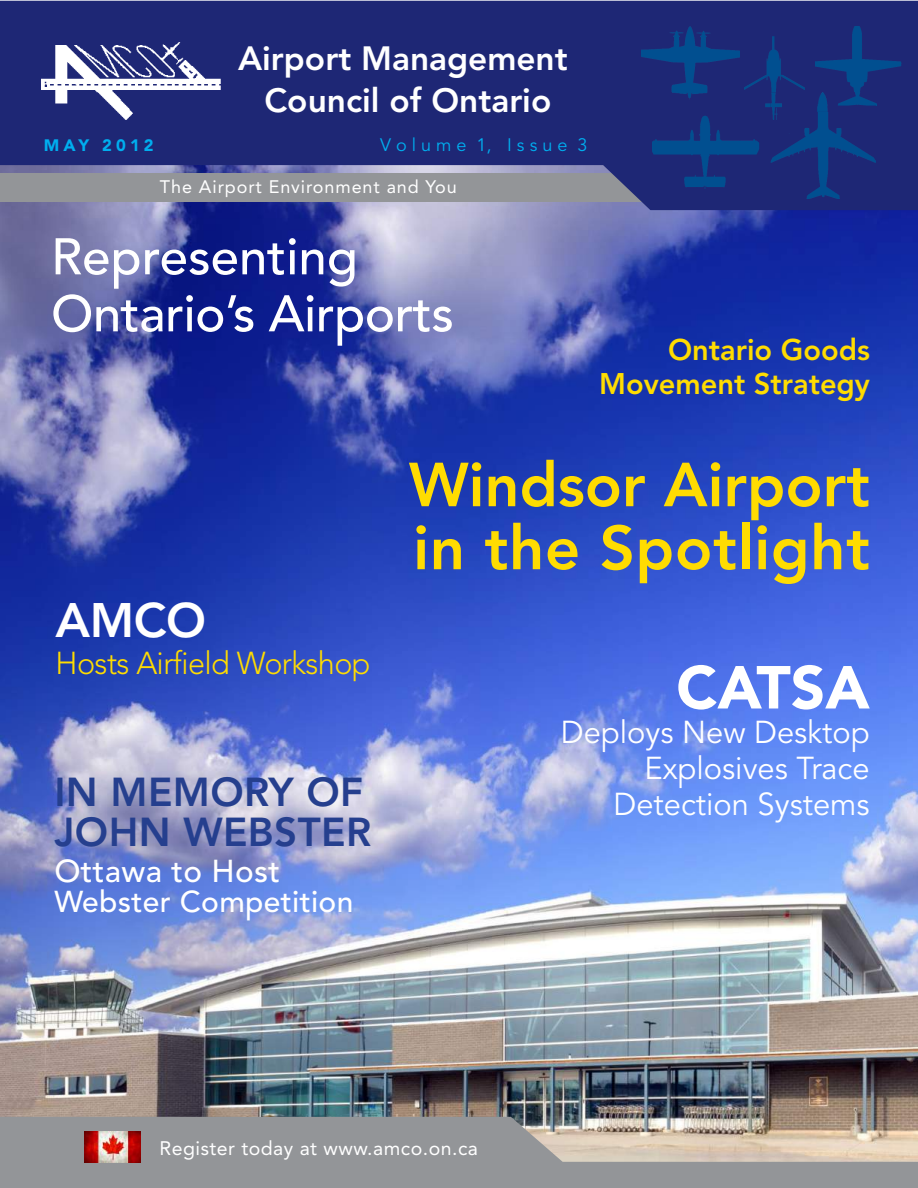
<style>
.page{position:relative;width:918px;height:1188px;background:#fff}
.page>*{position:absolute;margin:0;border:0;box-sizing:border-box;transform-origin:0 0}
.t1{font:800 61.5px/63px "Avenir LT Std";color:#ffdc01}
.t2{font:900 60px "Avenir LT Std";color:#fff}
.t3{font:500 51px/57px "Avenir LT Std";letter-spacing:-.01em;color:#fff}
.t4{font:800 48px "Avenir LT Std";color:#fff}
.t5{font:800 40.05px/40px "Avenir LT Std";letter-spacing:.01em;color:#253f8e}
.t6{font:800 33.45px/41.7px "Avenir LT Std";color:#fff;text-align:center}
.t7{font:31.5px/36px "Avenir LT Std";color:#fff;text-align:right}
.t8{font:300 31.5px "Avenir LT Std";letter-spacing:-.02em;color:#ffdc01}
.t9{font:500 31.5px "Avenir LT Std";letter-spacing:.01em;color:#fff}
.t10{font:500 30px "Avenir LT Std";letter-spacing:.01em;color:#fff}
.t11{font:800 29.55px/33.9px "Avenir LT Std";color:#ffdc01;text-align:right}
.t12{font:19.5px "Avenir LT Std";letter-spacing:.025em;color:#fff}
.t13{font:18px "Avenir LT Std";letter-spacing:.05em;color:#fff}
.t14{font:18px "Avenir LT Std";color:#00aeef}
.t15{font:900 16.5px "Avenir LT Std";letter-spacing:.25em;color:#00aeef}
</style>
<div class="page">
<img style="left:0;top:210px;width:918px;height:907px">
<svg style="left:0;top:1117px;width:918px;height:71px;background:#a29f9c"></svg>
<svg style="left:0;top:1px;width:918px;height:209px;background:#353c7e"></svg>
<img style="left:41px;top:42px;width:184px;height:78px">
<img style="left:743px;top:36px;width:62px;height:84px">
<img style="left:639px;top:27px;width:101px;height:72px">
<img style="left:814px;top:26px;width:87px;height:81px">
<img style="left:651px;top:115px;width:108px;height:74px">
<img style="left:743px;top:115px;width:16px;height:5px">
<div style="left:630px;top:18px;width:10px;height:78px;background:#1e2775"></div>
<div style="left:641px;top:113px;width:11px;height:75px;background:#1e2775"></div>
<div style="left:805px;top:12px;width:9px;height:98px;background:#1e2775"></div>
<hr style="left:740px;top:18px;width:3px;height:97px;background:#1e2775">
<div style="left:792px;top:8px;width:123px;height:18px;background:#1e2775"></div>
<div style="left:728px;top:120px;width:75px;height:12px;background:#1e2775"></div>
<div style="left:809px;top:106px;width:88px;height:6px;background:#1e2775"></div>
<img style="left:771px;top:110px;width:105px;height:89px">
<img style="left:771px;top:92px;width:34px;height:29px">
<img style="left:814px;top:92px;width:62px;height:14px">
<img style="left:771px;top:120px;width:32px;height:12px">
<img style="left:809px;top:106px;width:67px;height:6px">
<img style="left:84px;top:1132px;width:56px;height:31px">
<p class="t6" style="left:238px;top:38px;width:331px">Airport Management<br>Council of Ontario</p>
<p class="t15" style="left:44px;top:136px;width:111px">MAY 2012</p>
<p class="t14" style="left:380px;top:135px;width:209px">V o l u m e 1, I s s u e 3</p>
<p class="t13" style="left:160px;top:176px;width:298px">The Airport Environment and You</p>
<h3 class="t3" style="left:51px;top:229px;width:404px">Representing<br>Ontario’s Airports</h3>
<p class="t11" style="left:599px;top:333px;width:272px">Ontario Goods<br>Movement Strategy</p>
<h3 class="t4" style="left:56px;top:592px;width:152px">AMCO</h3>
<p class="t8" style="left:56px;top:645px;width:316px">Hosts Airfield Workshop</p>
<p class="t5" style="left:54px;top:772px;width:318px">IN MEMORY OF<br>JOHN WEBSTER</p>
<p class="t9" style="left:54px;top:853px;width:227px">Ottawa to Host</p>
<p class="t10" style="left:54px;top:884px;width:301px">Webster Competition</p>
<h1 class="t1" style="left:409px;top:454px;width:463px">Windsor Airport in the Spotlight</h1>
<h2 class="t2" style="left:676px;top:651px;width:195px">CATSA</h2>
<p class="t7" style="left:561px;top:715px;width:310px">Deploys New Desktop<br>Explosives Trace<br>Detection Systems</p>
<p class="t12" style="left:159px;top:1137px;width:320px">Register today at www.amco.on.ca</p>
</div>
